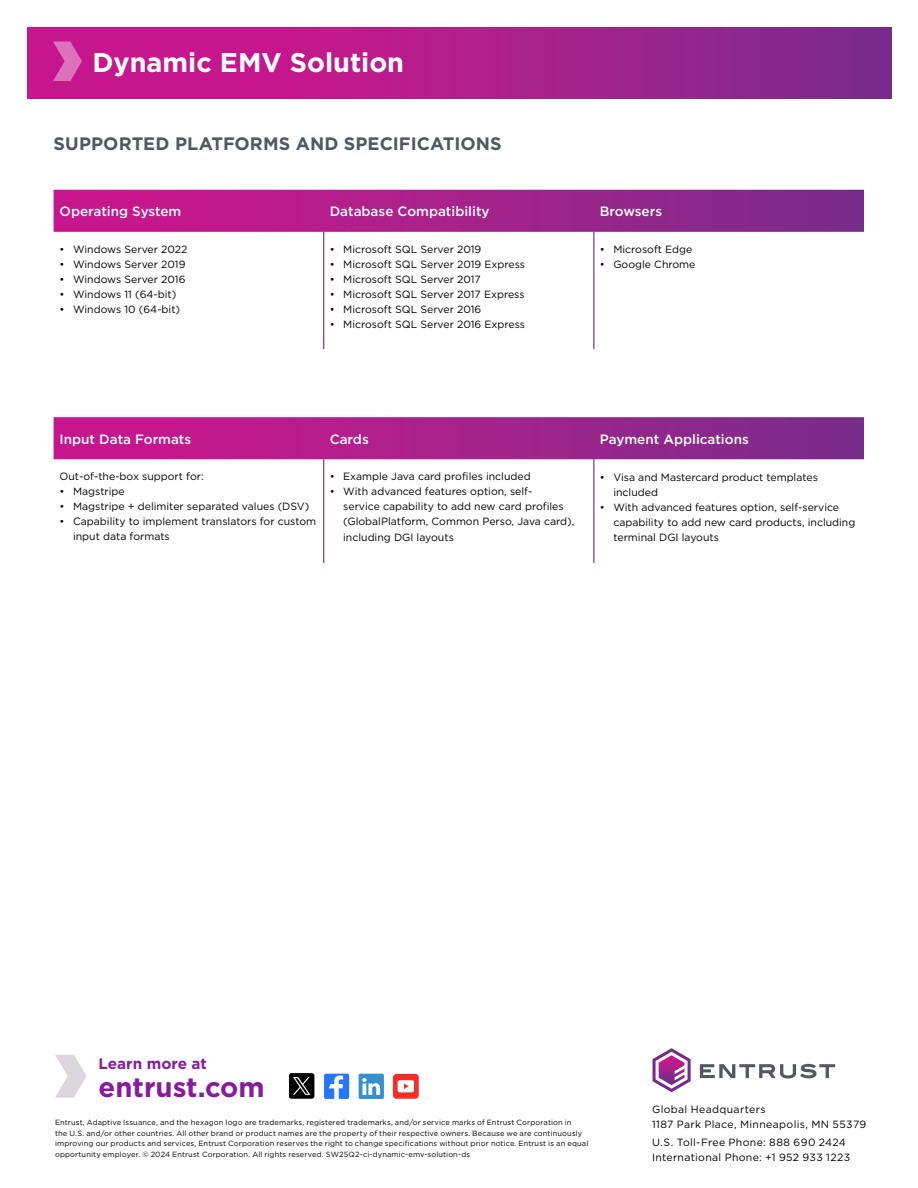
<style>
.page{position:relative;width:918px;height:1188px;background:#fff}
.page>*{position:absolute;margin:0;border:0;box-sizing:border-box;transform-origin:0 0}
.t1{font:700 27.6px "Gotham";color:#881b9c}
.t2{font:700 27px "Gotham";color:#fff}
.t3{font:700 18px "Gotham";letter-spacing:.005em;color:#53585f}
.t4{font:700 15.3px "Gotham";color:#881b9c}
.t5{font:500 13.5px "Gotham";color:#fff}
.t6{font:10.5px/15px "Gotham";color:#000}
.t7{font:10.5px/15px "Gotham";letter-spacing:.03em;color:#000}
.t8{font:10.5px/15px "Gotham";letter-spacing:.035em;color:#000}
.t9{font:7.5px/10.5px "Gotham";letter-spacing:.015em;color:#000}
</style>
<div class="page">
<div style="left:324px;top:1074px;width:25px;height:25px;background:#2577ff;border-radius:2px"></div>
<svg style="left:329px;top:1076px;width:14px;height:23px"></svg>
<div style="left:359px;top:1074px;width:25px;height:25px;background:#3392cc;border-radius:2px"></div>
<svg style="left:362px;top:1078px;width:18px;height:17px"></svg>
<svg style="left:289px;top:1073px;width:25px;height:26px"></svg>
<svg style="left:393px;top:1074px;width:26px;height:25px"></svg>
<svg style="left:55px;top:1055px;width:32px;height:43px"></svg>
<svg style="left:28px;top:27px;width:863px;height:72px;background:#aa1e8b"></svg>
<svg style="left:53px;top:42px;width:29px;height:39px"></svg>
<svg style="left:700px;top:1064px;width:135px;height:14px"></svg>
<svg style="left:653px;top:1048px;width:38px;height:44px"></svg>
<svg style="left:54px;top:190px;width:810px;height:42px;background:#a4218b"></svg>
<hr style="left:323px;top:232px;width:1px;height:117px;background:#702784">
<hr style="left:593px;top:232px;width:1px;height:117px;background:#702784">
<svg style="left:54px;top:417px;width:810px;height:42px;background:#a5218b"></svg>
<hr style="left:323px;top:459px;width:1px;height:104px;background:#702784">
<hr style="left:593px;top:459px;width:1px;height:104px;background:#702784">
<h2 class="t2" style="left:93px;top:47px;width:313px">Dynamic EMV Solution</h2>
<h3 class="t3" style="left:54px;top:133px;width:450px">SUPPORTED PLATFORMS AND SPECIFICATIONS</h3>
<p class="t5" style="left:60px;top:203px;width:123px">Operating System</p>
<p class="t5" style="left:330px;top:203px;width:161px">Database Compatibility</p>
<p class="t5" style="left:600px;top:203px;width:64px">Browsers</p>
<p class="t6" style="left:60px;top:242px;width:129px">• Windows Server 2022</p>
<p class="t6" style="left:60px;top:257px;width:127px">• Windows Server 2019</p>
<p class="t6" style="left:60px;top:272px;width:127px">• Windows Server 2016</p>
<p class="t6" style="left:60px;top:287px;width:118px">• Windows 11 (64-bit)</p>
<p class="t6" style="left:60px;top:302px;width:122px">• Windows 10 (64-bit)</p>
<p class="t6" style="left:330px;top:242px;width:153px">• Microsoft SQL Server 2019</p>
<p class="t6" style="left:330px;top:257px;width:197px">• Microsoft SQL Server 2019 Express</p>
<p class="t6" style="left:330px;top:272px;width:153px">• Microsoft SQL Server 2017</p>
<p class="t6" style="left:330px;top:287px;width:196px">• Microsoft SQL Server 2017 Express</p>
<p class="t6" style="left:330px;top:302px;width:153px">• Microsoft SQL Server 2016</p>
<p class="t6" style="left:330px;top:317px;width:197px">• Microsoft SQL Server 2016 Express</p>
<p class="t6" style="left:600px;top:242px;width:94px">• Microsoft Edge</p>
<p class="t6" style="left:600px;top:257px;width:97px">• Google Chrome</p>
<p class="t5" style="left:60px;top:430px;width:133px">Input Data Formats</p>
<p class="t5" style="left:330px;top:430px;width:41px">Cards</p>
<p class="t5" style="left:600px;top:430px;width:151px">Payment Applications</p>
<p class="t6" style="left:60px;top:469px;width:146px">Out-of-the-box support for:</p>
<p class="t6" style="left:60px;top:484px;width:67px">• Magstripe</p>
<p class="t6" style="left:60px;top:499px;width:251px">• Magstripe + delimiter separated values (DSV)</p>
<p class="t6" style="left:73px;top:514px;width:245px;text-indent:-14px">• Capability to implement translators for custom input data formats</p>
<p class="t6" style="left:330px;top:469px;width:202px">• Example Java card profiles included</p>
<p class="t6" style="left:343px;top:484px;width:233px;text-indent:-14px">• With advanced features option, self-<br>service capability to add new card profiles (GlobalPlatform, Common Perso, Java card), including DGI layouts</p>
<p class="t6" style="left:613px;top:469px;width:206px;text-indent:-14px">• Visa and Mastercard product templates included</p>
<p class="t6" style="left:613px;top:499px;width:244px;text-indent:-14px">• With advanced features option, self-service capability to add new card products, including terminal DGI layouts</p>
<h3 class="t4" style="left:99px;top:1055px;width:110px">Learn more at</h3>
<h1 class="t1" style="left:99px;top:1071px;width:168px">entrust.com</h1>
<p class="t9" style="left:55px;top:1117px;width:535px">Entrust, Adaptive Issuance, and the hexagon logo are trademarks, registered trademarks, and/or service marks of Entrust Corporation in<br>the U.S. and/or other countries. All other brand or product names are the property of their respective owners. Because we are continuously improving our products and services, Entrust Corporation reserves the right to change specifications without prior notice. Entrust is an equal opportunity employer. © 2024 Entrust Corporation. All rights reserved. SW25Q2-ci-dynamic-emv-solution-ds</p>
<p class="t8" style="left:652px;top:1101px;width:216px">Global Headquarters<br>1187 Park Place, Minneapolis, MN 55379</p>
<p class="t7" style="left:652px;top:1134px;width:200px">U.S. Toll-Free Phone: 888 690 2424<br>International Phone: +1 952 933 1223</p>
</div>
